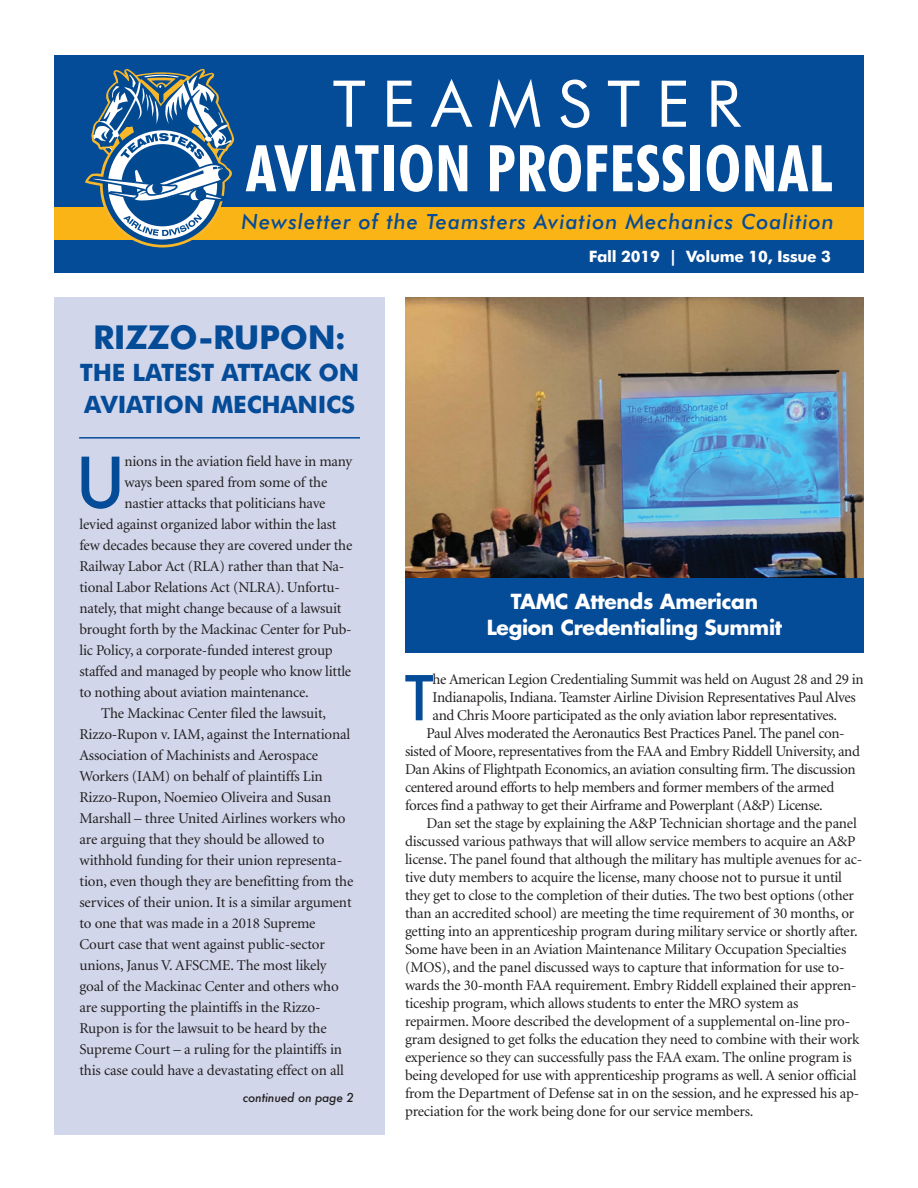
<style>
.page{position:relative;width:918px;height:1188px;background:#fff}
.page>*{position:absolute;margin:0;border:0;box-sizing:border-box;transform-origin:0 0}
.t1{font:500 67.95px "Futura";color:#044b98}
.t2{font:700 condensed 64.5px "Futura BT";letter-spacing:.01em;color:#fff}
.t3{font:64.5px "Futura BT";letter-spacing:.25em;color:#fff}
.t4{font:500 60px "Futura";color:#044b98}
.t5{font:700 33px "Futura BT";letter-spacing:-.01em;color:#044b98}
.t6{font:700 24px/31.8px "Futura BT";letter-spacing:-.01em;color:#044b98}
.t7{font:italic 500 21px "Futura BT";letter-spacing:.045em;color:#044b98}
.t8{font:700 20.25px/26.4px "Futura";letter-spacing:-.015em;color:#fff;text-align:center}
.t9{font:700 15.75px "Futura BT";letter-spacing:-.015em;color:#fff}
.t10{font:15px "Minion";letter-spacing:-.015em;color:#231f20}
.t11{font:italic 500 12px "Futura";letter-spacing:-.015em;color:#231f20}
</style>
<div class="page">
<div style="left:54px;top:297px;width:331px;height:837px;background:#d1d6ea"></div>
<img style="left:405px;top:297px;width:459px;height:281px">
<div style="left:405px;top:579px;width:459px;height:74px;background:#044b98"></div>
<div style="left:54px;top:56px;width:810px;height:217px;background:#044b98"></div>
<div style="left:54px;top:207px;width:810px;height:33px;background:#fbb416"></div>
<svg style="left:85px;top:69px;width:149px;height:178px"></svg>
<hr style="left:79px;top:437px;width:281px;height:2px;background:#044b98">
<h2 class="t3" style="left:333px;top:78px;width:409px">TEAMSTER</h2>
<h2 class="t2" style="left:246px;top:142px;width:587px">AVIATION PROFESSIONAL</h2>
<h3 class="t7" style="left:242px;top:213px;width:594px">Newsletter of the Teamsters Aviation Mechanics Coalition</h3>
<h3 class="t5" style="left:93px;top:324px;width:254px">RIZZO-RUPON:</h3>
<h3 class="t6" style="left:80px;top:359px;width:281px">THE LATEST ATTACK ON<br>AVIATION MECHANICS</h3>
<h1 class="t1" style="left:75px;top:445px;width:52px">U</h1>
<p class="t10" style="left:124px;top:455px;width:229px">nions in the aviation field have in many</p>
<p class="t10" style="left:125px;top:476px;width:204px">ways been spared from some of the</p>
<p class="t10" style="left:125px;top:497px;width:202px">nastier attacks that politicians have</p>
<p class="t10" style="left:80px;top:518px;width:259px">levied against organized labor within the last</p>
<p class="t10" style="left:80px;top:539px;width:274px">few decades because they are covered under the</p>
<p class="t10" style="left:80px;top:560px;width:266px">Railway Labor Act (RLA) rather than that Na-</p>
<p class="t10" style="left:80px;top:581px;width:262px">tional Labor Relations Act (NLRA). Unfortu-</p>
<p class="t10" style="left:80px;top:602px;width:263px">nately, that might change because of a lawsuit</p>
<p class="t10" style="left:80px;top:623px;width:274px">brought forth by the Mackinac Center for Pub-</p>
<p class="t10" style="left:80px;top:644px;width:255px">lic Policy, a corporate-funded interest group</p>
<p class="t10" style="left:80px;top:665px;width:273px">staffed and managed by people who know little</p>
<p class="t10" style="left:80px;top:686px;width:231px">to nothing about aviation maintenance.</p>
<p class="t10" style="left:101px;top:707px;width:227px">The Mackinac Center filed the lawsuit,</p>
<p class="t10" style="left:79px;top:728px;width:272px">Rizzo-Rupon v. IAM, against the International</p>
<p class="t10" style="left:79px;top:749px;width:240px">Association of Machinists and Aerospace</p>
<p class="t10" style="left:79px;top:770px;width:245px">Workers (IAM) on behalf of plaintiffs Lin</p>
<p class="t10" style="left:79px;top:791px;width:253px">Rizzo-Rupon, Noemieo Oliveira and Susan</p>
<p class="t10" style="left:79px;top:812px;width:268px">Marshall – three United Airlines workers who</p>
<p class="t10" style="left:79px;top:833px;width:246px">are arguing that they should be allowed to</p>
<p class="t10" style="left:79px;top:854px;width:264px">withhold funding for their union representa-</p>
<p class="t10" style="left:79px;top:875px;width:275px">tion, even though they are benefitting from the</p>
<p class="t10" style="left:79px;top:896px;width:274px">services of their union. It is a similar argument</p>
<p class="t10" style="left:79px;top:917px;width:238px">to one that was made in a 2018 Supreme</p>
<p class="t10" style="left:79px;top:938px;width:247px">Court case that went against public-sector</p>
<p class="t10" style="left:79px;top:959px;width:249px">unions, Janus V. AFSCME. The most likely</p>
<p class="t10" style="left:79px;top:980px;width:261px">goal of the Mackinac Center and others who</p>
<p class="t10" style="left:79px;top:1001px;width:243px">are supporting the plaintiffs in the Rizzo-</p>
<p class="t10" style="left:79px;top:1022px;width:249px">Rupon is for the lawsuit to be heard by the</p>
<p class="t10" style="left:79px;top:1043px;width:264px">Supreme Court – a ruling for the plaintiffs in</p>
<p class="t10" style="left:79px;top:1064px;width:266px">this case could have a devastating effect on all</p>
<p class="t11" style="left:243px;top:1091px;width:113px">continued on page 2</p>
<p class="t9" style="left:589px;top:250px;width:244px">Fall 2019 | Volume 10, Issue 3</p>
<h3 class="t8" style="left:487px;top:590px;width:297px">TAMC Attends American<br>Legion Credentialing Summit</h3>
<h3 class="t4" style="left:405px;top:665px;width:30px">T</h3>
<p class="t10" style="left:433px;top:674px;width:433px">he American Legion Credentialing Summit was held on August 28 and 29 in</p>
<p class="t10" style="left:433px;top:692px;width:425px">Indianapolis, Indiana. Teamster Airline Division Representatives Paul Alves</p>
<p class="t10" style="left:433px;top:710px;width:406px">and Chris Moore participated as the only aviation labor representatives.</p>
<p class="t10" style="left:427px;top:728px;width:420px">Paul Alves moderated the Aeronautics Best Practices Panel. The panel con-</p>
<p class="t10" style="left:405px;top:746px;width:456px">sisted of Moore, representatives from the FAA and Embry Riddell University, and</p>
<p class="t10" style="left:405px;top:764px;width:452px">Dan Akins of Flightpath Economics, an aviation consulting firm. The discussion</p>
<p class="t10" style="left:405px;top:782px;width:431px">centered around efforts to help members and former members of the armed</p>
<p class="t10" style="left:405px;top:800px;width:419px">forces find a pathway to get their Airframe and Powerplant (A&amp;P) License.</p>
<p class="t10" style="left:427px;top:818px;width:432px">Dan set the stage by explaining the A&amp;P Technician shortage and the panel</p>
<p class="t10" style="left:405px;top:836px;width:452px">discussed various pathways that will allow service members to acquire an A&amp;P</p>
<p class="t10" style="left:405px;top:854px;width:459px">license. The panel found that although the military has multiple avenues for ac-</p>
<p class="t10" style="left:405px;top:872px;width:439px">tive duty members to acquire the license, many choose not to pursue it until</p>
<p class="t10" style="left:405px;top:890px;width:451px">they get to close to the completion of their duties. The two best options (other</p>
<p class="t10" style="left:405px;top:908px;width:451px">than an accredited school) are meeting the time requirement of 30 months, or</p>
<p class="t10" style="left:405px;top:926px;width:454px">getting into an apprenticeship program during military service or shortly after.</p>
<p class="t10" style="left:405px;top:944px;width:443px">Some have been in an Aviation Maintenance Military Occupation Specialties</p>
<p class="t10" style="left:405px;top:962px;width:441px">(MOS), and the panel discussed ways to capture that information for use to-</p>
<p class="t10" style="left:405px;top:980px;width:453px">wards the 30-month FAA requirement. Embry Riddell explained their appren-</p>
<p class="t10" style="left:405px;top:998px;width:395px">ticeship program, which allows students to enter the MRO system as</p>
<p class="t10" style="left:405px;top:1016px;width:447px">repairmen. Moore described the development of a supplemental on-line pro-</p>
<p class="t10" style="left:405px;top:1034px;width:456px">gram designed to get folks the education they need to combine with their work</p>
<p class="t10" style="left:405px;top:1052px;width:448px">experience so they can successfully pass the FAA exam. The online program is</p>
<p class="t10" style="left:405px;top:1070px;width:453px">being developed for use with apprenticeship programs as well. A senior official</p>
<p class="t10" style="left:405px;top:1088px;width:456px">from the Department of Defense sat in on the session, and he expressed his ap-</p>
<p class="t10" style="left:405px;top:1106px;width:350px">preciation for the work being done for our service members.</p>
</div>
